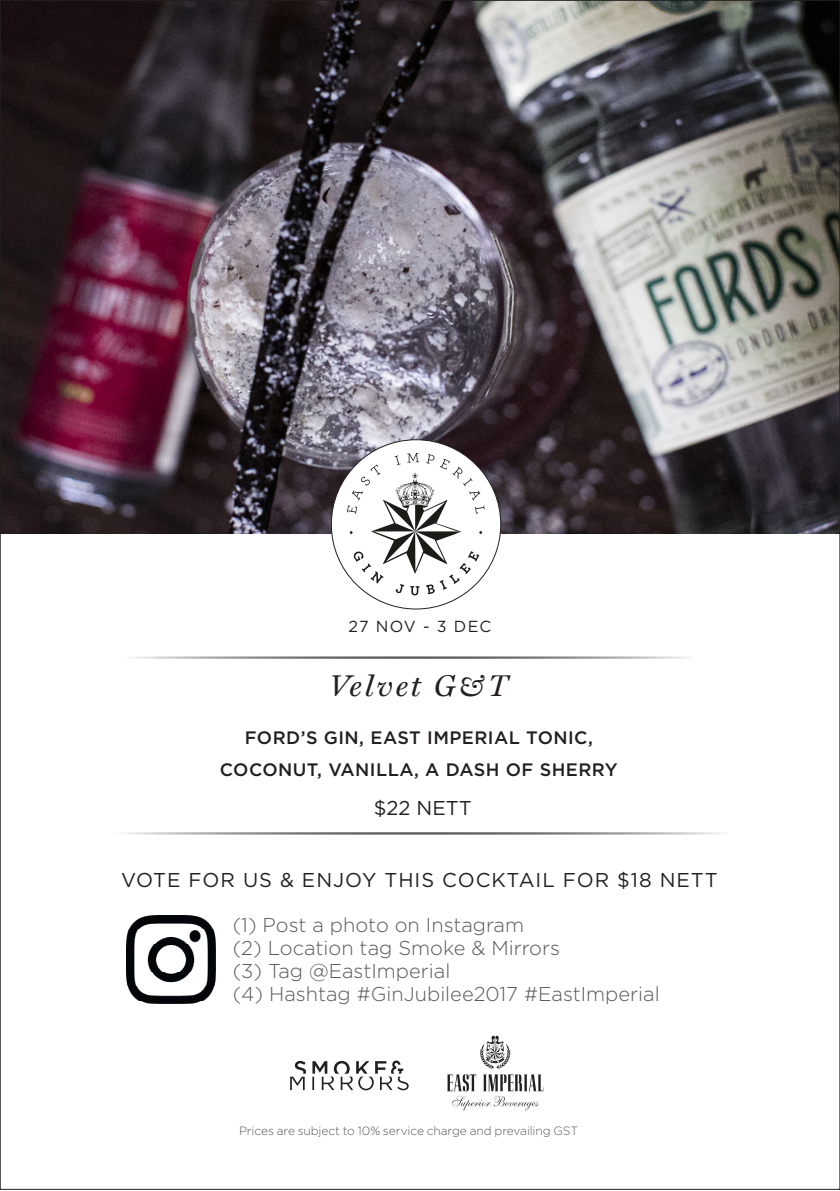
<style>
.page{position:relative;width:840px;height:1191px;background:#fff}
.page>*{position:absolute;margin:0;border:0;box-sizing:border-box;transform-origin:0 0}
.Paragraph_Style_2{font:italic 30px "Miller Text";letter-spacing:.1em;color:#231f20}
.Paragraph_Style_2-2{font:300 20px/23px "Gotham";color:#57585a}
.Paragraph_Style_2-3{font:20px "Gotham";letter-spacing:.05em;color:#231f20}
.Paragraph_Style_2-4{font:500 18px "Gotham";letter-spacing:.025em;color:#231f20}
.t1{font:16px "Gotham";letter-spacing:.075em;color:#231f20}
.t2{font:300 12px "Gotham";letter-spacing:-.01em;color:#57585a}
</style>
<div class="page">
<img style="left:2px;top:2px;width:835px;height:531px">
<hr style="left:123px;top:656px;width:570px;height:3px;background:#57585a">
<hr style="left:112px;top:832px;width:615px;height:2px;background:#57585a">
<svg style="left:480px;top:1035px;width:30px;height:33px"></svg>
<svg style="left:447px;top:1074px;width:96px;height:36px"></svg>
<div style="left:331px;top:440px;width:169px;height:169px;background:#fff;border-radius:50%"></div>
<svg style="left:347px;top:453px;width:137px;height:142px"></svg>
<img style="left:127px;top:915px;width:88px;height:88px">
<svg style="left:290px;top:1060px;width:118px;height:30px"></svg>
<p class="t1" style="left:348px;top:616px;width:144px">27 NOV - 3 DEC</p>
<p class="Paragraph_Style_2" style="left:330px;top:662px;width:179px">Velvet G&amp;T</p>
<p class="Paragraph_Style_2-4" style="left:245px;top:726px;width:349px">FORD’S GIN, EAST IMPERIAL TONIC,</p>
<p class="Paragraph_Style_2-4" style="left:220px;top:758px;width:399px">COCONUT, VANILLA, A DASH OF SHERRY</p>
<p class="Paragraph_Style_2-3" style="left:373px;top:795px;width:99px">$22 NETT</p>
<p class="Paragraph_Style_2-3" style="left:121px;top:867px;width:598px">VOTE FOR US &amp; ENJOY THIS COCKTAIL FOR $18 NETT</p>
<p class="Paragraph_Style_2-2" style="left:232px;top:912px;width:428px">(1) Post a photo on Instagram<br>(2) Location tag Smoke &amp; Mirrors<br>(3) Tag @EastImperial<br>(4) Hashtag #GinJubilee2017 #EastImperial</p>
<p class="t2" style="left:239px;top:1123px;width:340px">Prices are subject to 10% service charge and prevailing GST</p>
</div>
